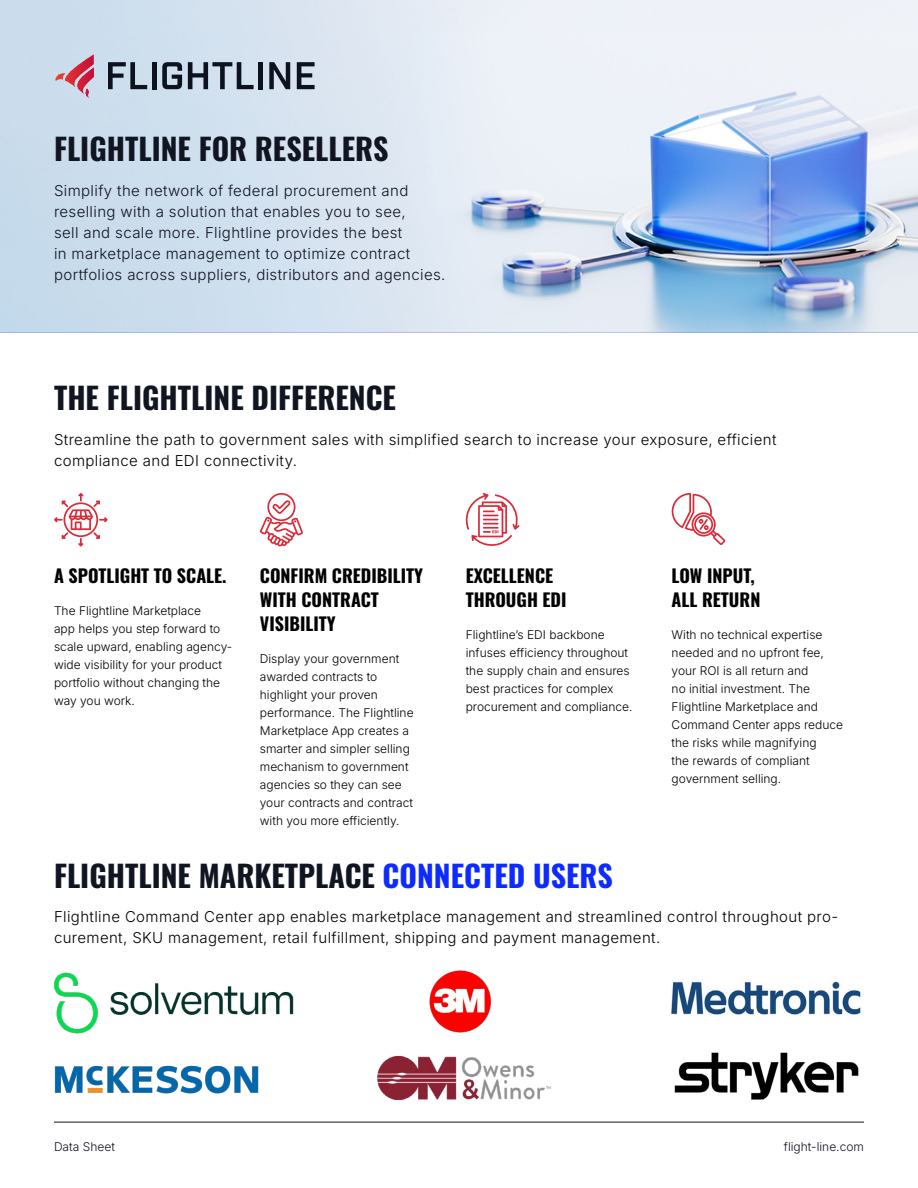
<style>
.page{position:relative;width:918px;height:1188px;background:#fff}
.page>*{position:absolute;margin:0;border:0;box-sizing:border-box;transform-origin:0 0}
.t1{font:30px "Oswald";color:#111521}
.t2{font:18px/24px "Oswald";color:#000}
.t3{font:15px/21px "Inter";letter-spacing:.025em;color:#000}
.t4{font:15px/21px "Inter";letter-spacing:.025em;color:#111521}
.t5{font:12px/18px "Inter";color:#000}
.t6{font:12px "Inter";color:#111521}
.s1{color:#0d2bff}
</style>
<div class="page">
<hr style="left:54px;top:1122px;width:810px;height:1px;background:#111521">
<img style="left:0;top:0;width:918px;height:333px">
<svg style="left:76px;top:87px;width:18px;height:12px"></svg>
<hr style="left:65px;top:54px;width:1px;height:33px;background:#e33330">
<hr style="left:66px;top:54px;width:1px;height:33px;background:#e23230">
<hr style="left:67px;top:54px;width:1px;height:33px;background:#e03030">
<hr style="left:68px;top:54px;width:1px;height:33px;background:#df2f31">
<hr style="left:69px;top:54px;width:1px;height:33px;background:#de2e31">
<hr style="left:70px;top:54px;width:1px;height:33px;background:#dd2d31">
<hr style="left:71px;top:54px;width:1px;height:33px;background:#dc2b32">
<hr style="left:72px;top:54px;width:1px;height:33px;background:#db2a32">
<hr style="left:73px;top:54px;width:1px;height:33px;background:#da2933">
<hr style="left:74px;top:54px;width:1px;height:33px;background:#d92833">
<hr style="left:75px;top:54px;width:1px;height:33px;background:#d72533">
<hr style="left:76px;top:54px;width:1px;height:33px;background:#d62434">
<hr style="left:77px;top:54px;width:1px;height:33px;background:#d52334">
<hr style="left:78px;top:54px;width:1px;height:33px;background:#d52234">
<hr style="left:79px;top:54px;width:1px;height:33px;background:#d32035">
<hr style="left:80px;top:54px;width:1px;height:33px;background:#d21f35">
<hr style="left:81px;top:54px;width:1px;height:33px;background:#d11e36">
<hr style="left:82px;top:54px;width:1px;height:33px;background:#d01d36">
<hr style="left:83px;top:54px;width:1px;height:33px;background:#ce1b36">
<hr style="left:84px;top:54px;width:1px;height:33px;background:#ce1a37">
<hr style="left:85px;top:54px;width:1px;height:33px;background:#cd1937">
<hr style="left:86px;top:54px;width:1px;height:33px;background:#cc1837">
<hr style="left:87px;top:54px;width:1px;height:33px;background:#ca1638">
<hr style="left:88px;top:54px;width:1px;height:33px;background:#c91538">
<hr style="left:89px;top:54px;width:1px;height:33px;background:#c81439">
<hr style="left:90px;top:54px;width:1px;height:33px;background:#c71339">
<hr style="left:91px;top:54px;width:1px;height:33px;background:#c61139">
<hr style="left:92px;top:54px;width:1px;height:33px;background:#c5103a">
<hr style="left:93px;top:54px;width:1px;height:33px;background:#c40f3a">
<svg style="left:54px;top:73px;width:12px;height:8px"></svg>
<svg style="left:108px;top:62px;width:39px;height:27px"></svg>
<hr style="left:152px;top:62px;width:4px;height:27px;background:#0d121f">
<svg style="left:162px;top:62px;width:20px;height:27px"></svg>
<svg style="left:188px;top:62px;width:66px;height:27px;background:#8995a3"></svg>
<div style="left:258px;top:62px;width:5px;height:27px;background:#0d121f"></div>
<svg style="left:269px;top:62px;width:21px;height:27px"></svg>
<svg style="left:297px;top:62px;width:18px;height:27px"></svg>
<svg style="left:260px;top:493px;width:43px;height:54px"></svg>
<svg style="left:54px;top:493px;width:54px;height:54px"></svg>
<svg style="left:672px;top:493px;width:53px;height:52px"></svg>
<svg style="left:466px;top:493px;width:53px;height:53px"></svg>
<img style="left:429px;top:970px;width:62px;height:63px">
<img style="left:377px;top:1055px;width:174px;height:44px">
<img style="left:54px;top:1065px;width:205px;height:29px">
<img style="left:54px;top:972px;width:240px;height:62px">
<img style="left:672px;top:981px;width:190px;height:33px">
<img style="left:674px;top:1052px;width:185px;height:47px">
<h1 class="t1" style="left:54px;top:122px;width:336px">FLIGHTLINE FOR RESELLERS</h1>
<p class="t4" style="left:54px;top:179px;width:393px">Simplify the network of federal procurement and reselling with a solution that enables you to see,<br>sell and scale more. Flightline provides the best<br>in marketplace management to optimize contract portfolios across suppliers, distributors and agencies.</p>
<h1 class="t1" style="left:54px;top:371px;width:344px">THE FLIGHTLINE DIFFERENCE</h1>
<p class="t3" style="left:54px;top:428px;width:724px">Streamline the path to government sales with simplified search to increase your exposure, efficient compliance and EDI connectivity.</p>
<h2 class="t2" style="left:54px;top:562px;width:174px">A SPOTLIGHT TO SCALE.</h2>
<p class="t5" style="left:54px;top:601px;width:180px">The Flightline Marketplace<br>app helps you step forward to scale upward, enabling agency&shy;wide visibility for your product portfolio without changing the way you work.</p>
<h2 class="t2" style="left:260px;top:562px;width:165px">CONFIRM CREDIBILITY<br>WITH CONTRACT<br>VISIBILITY</h2>
<p class="t5" style="left:260px;top:649px;width:155px">Display your government awarded contracts to highlight your proven performance. The Flightline<br>Marketplace App creates a smarter and simpler selling mechanism to government agencies so they can see your contracts and contract with you more efficiently.</p>
<h2 class="t2" style="left:466px;top:562px;width:102px">EXCELLENCE<br>THROUGH EDI</h2>
<p class="t5" style="left:466px;top:625px;width:168px">Flightline’s EDI backbone infuses efficiency throughout the supply chain and ensures best practices for complex procurement and compliance.</p>
<h2 class="t2" style="left:672px;top:562px;width:90px">LOW INPUT,<br>ALL RETURN</h2>
<p class="t5" style="left:672px;top:625px;width:173px">With no technical expertise needed and no upfront fee, your ROI is all return and<br>no initial investment. The<br>Flightline Marketplace and<br>Command Center apps reduce the risks while magnifying<br>the rewards of compliant government selling.</p>
<h1 class="t1" style="left:54px;top:849px;width:560px">FLIGHTLINE MARKETPLACE <span class="s1">CONNECTED USERS</span></h1>
<p class="t3" style="left:54px;top:906px;width:786px">Flightline Command Center app enables marketplace management and streamlined control throughout pro&shy;curement, SKU management, retail fulfillment, shipping and payment management.</p>
<p class="t6" style="left:54px;top:1138px;width:62px">Data Sheet</p>
<p class="t6" style="left:784px;top:1138px;width:82px">flight-line.com</p>
</div>
